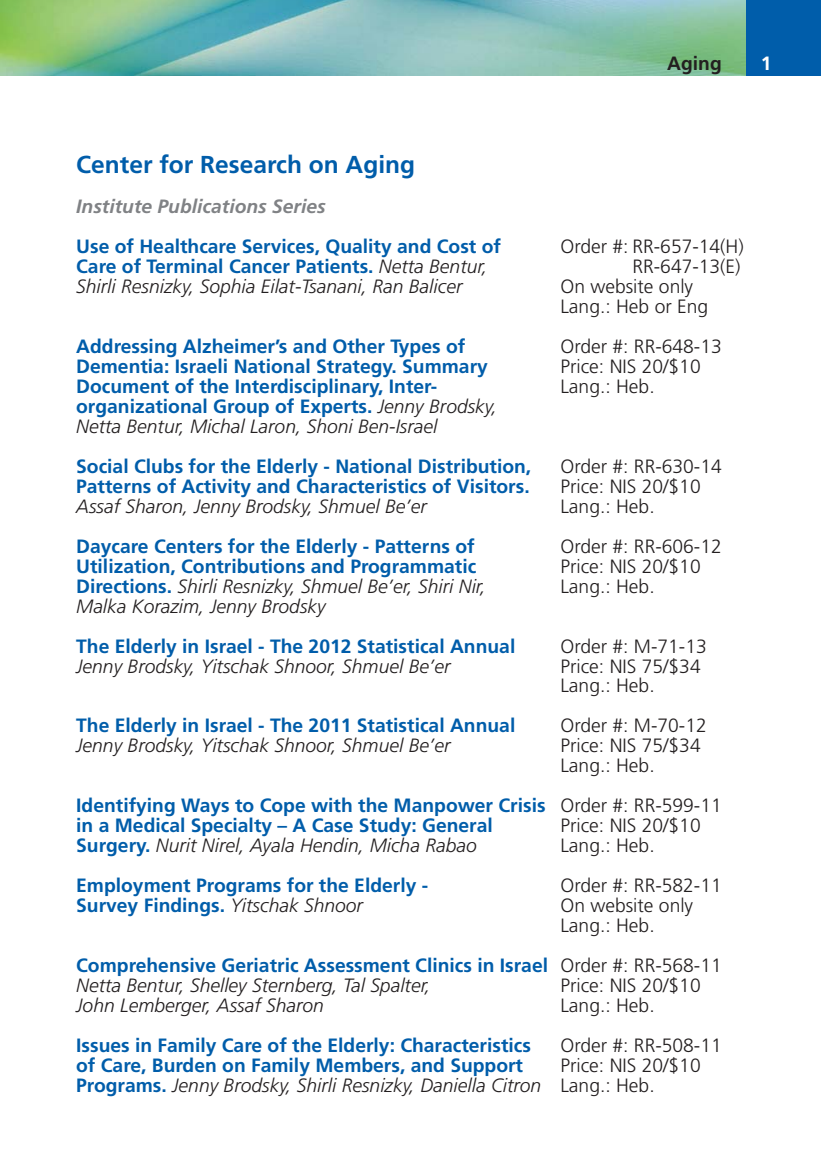
<style>
.page{position:relative;width:821px;height:1166px;background:#fff}
.page>*{position:absolute;margin:0;border:0;box-sizing:border-box;transform-origin:0 0}
.t1{font:700 24.5px "Frutiger";color:#005daa}
.t2{font:700 19.25px/19.9px "Frutiger";color:#005daa}
.t3{font:italic 300 19.25px/19.9px "Frutiger";color:#231f20}
.t4{font:300 19.25px/19.9px "Frutiger";color:#231f20}
.t5{font:italic 700 19.25px "Frutiger";color:#808285}
.t6{font:700 19.25px "Frutiger";color:#231f20}
.t7{font:700 19.25px "Frutiger";color:#fff}
.s1{font-weight:300;font-style:italic;color:#231f20}
.s2{font-weight:700;font-style:normal;color:#005daa}
.s3{font-weight:300;color:#231f20}
.s4{font-style:normal}
</style>
<div class="page">
<img style="left:0;top:0;width:746px;height:76px">
<div style="left:746px;top:0;width:74px;height:76px;background:#005daa"></div>
<p class="t6" style="left:666px;top:56px;width:56px">Aging</p>
<p class="t7" style="left:760px;top:56px;width:12px">1</p>
<p class="t1" style="left:76px;top:155px;width:340px">Center for Research on Aging</p>
<p class="t5" style="left:76px;top:199px;width:251px">Institute Publications Series</p>
<p class="t2" style="left:76px;top:238px;width:426px">Use of Healthcare Services, Quality and Cost of</p>
<p class="t4" style="left:560px;top:238px;width:185px">Order #: RR-657-14(H)</p>
<p class="t2" style="left:76px;top:258px;width:412px">Care of Terminal Cancer Patients. <span class="s1">Netta Bentur,</span></p>
<p class="t4" style="left:632px;top:258px;width:110px">RR-647-13(E)</p>
<p class="t3" style="left:76px;top:278px;width:387px">Shirli Resnizky, Sophia Eilat-Tsanani, Ran Balicer</p>
<p class="t4" style="left:560px;top:278px;width:149px">On website only<br>Lang.: Heb or Eng</p>
<p class="t2" style="left:76px;top:338px;width:390px">Addressing Alzheimer’s and Other Types of</p>
<p class="t4" style="left:560px;top:338px;width:163px">Order #: RR-648-13</p>
<p class="t2" style="left:76px;top:358px;width:413px">Dementia: Israeli National Strategy. Summary</p>
<p class="t4" style="left:560px;top:358px;width:142px">Price: NIS 20/$10</p>
<p class="t2" style="left:76px;top:378px;width:362px">Document of the Interdisciplinary, Inter-</p>
<p class="t4" style="left:560px;top:378px;width:96px">Lang.: Heb.</p>
<p class="t3" style="left:76px;top:398px;width:422px"><span class="s2">organizational Group of Experts.</span> Jenny Brodsky,<br>Netta Bentur, Michal Laron, Shoni Ben-Israel</p>
<p class="t2" style="left:76px;top:458px;width:456px">Social Clubs for the Elderly - National Distribution,</p>
<p class="t4" style="left:560px;top:458px;width:163px">Order #: RR-630-14</p>
<p class="t2" style="left:76px;top:478px;width:454px">Patterns of Activity and Characteristics of Visitors.</p>
<p class="t4" style="left:560px;top:478px;width:142px">Price: NIS 20/$10</p>
<p class="t3" style="left:76px;top:498px;width:352px">Assaf Sharon, Jenny Brodsky, Shmuel Be’er</p>
<p class="t4" style="left:560px;top:498px;width:96px">Lang.: Heb.</p>
<p class="t2" style="left:76px;top:537px;width:399px">Daycare Centers for the Elderly - Patterns of</p>
<p class="t4" style="left:560px;top:537px;width:163px">Order #: RR-606-12</p>
<p class="t2" style="left:76px;top:557px;width:401px">Utilization, Contributions and Programmatic</p>
<p class="t4" style="left:560px;top:557px;width:142px">Price: NIS 20/$10</p>
<p class="t3" style="left:76px;top:577px;width:411px"><span class="s2">Directions.</span> Shirli Resnizky, Shmuel Be’er, Shiri Nir,</p>
<p class="t4" style="left:560px;top:577px;width:96px">Lang.: Heb.</p>
<p class="t3" style="left:76px;top:597px;width:251px">Malka Korazim, Jenny Brodsky</p>
<p class="t2" style="left:76px;top:637px;width:440px">The Elderly in Israel - The 2012 Statistical Annual</p>
<p class="t4" style="left:560px;top:637px;width:148px">Order #: M-71-13</p>
<p class="t3" style="left:76px;top:657px;width:375px">Jenny Brodsky, Yitschak Shnoor, Shmuel Be’er</p>
<p class="t4" style="left:560px;top:657px;width:142px">Price: NIS 75/$34<br>Lang.: Heb.</p>
<p class="t2" style="left:76px;top:717px;width:440px">The Elderly in Israel - The 2011 Statistical Annual</p>
<p class="t4" style="left:560px;top:717px;width:148px">Order #: M-70-12</p>
<p class="t3" style="left:76px;top:737px;width:375px">Jenny Brodsky, Yitschak Shnoor, Shmuel Be’er</p>
<p class="t4" style="left:560px;top:737px;width:142px">Price: NIS 75/$34<br>Lang.: Heb.</p>
<p class="t2" style="left:76px;top:797px;width:646px">Identifying Ways to Cope with the Manpower Crisis <span class="s3">Order #: RR-599-11 </span>in a Medical Specialty – A Case Study: General</p>
<p class="t4" style="left:560px;top:817px;width:142px">Price: NIS 20/$10</p>
<p class="t3" style="left:76px;top:837px;width:402px"><span class="s2">Surgery.</span> Nurit Nirel, Ayala Hendin, Micha Rabao</p>
<p class="t4" style="left:560px;top:837px;width:96px">Lang.: Heb.</p>
<p class="t2" style="left:76px;top:877px;width:353px">Employment Programs for the Elderly -</p>
<p class="t4" style="left:560px;top:877px;width:163px">Order #: RR-582-11</p>
<p class="t2" style="left:76px;top:897px;width:288px">Survey Findings. <span class="s1">Yitschak Shnoor</span></p>
<p class="t4" style="left:560px;top:897px;width:134px">On website only<br>Lang.: Heb.</p>
<p class="t2" style="left:76px;top:957px;width:646px">Comprehensive Geriatric Assessment Clinics in Israel <span class="s3">Order #: RR-568-11<br></span><span class="s1">Netta Bentur, Shelley Sternberg, Tal Spalter,</span></p>
<p class="t4" style="left:560px;top:977px;width:142px">Price: NIS 20/$10</p>
<p class="t3" style="left:76px;top:997px;width:249px">John Lemberger, Assaf Sharon</p>
<p class="t4" style="left:560px;top:997px;width:96px">Lang.: Heb.</p>
<p class="t2" style="left:76px;top:1037px;width:456px">Issues in Family Care of the Elderly: Characteristics</p>
<p class="t4" style="left:560px;top:1037px;width:163px">Order #: RR-508-11</p>
<p class="t2" style="left:76px;top:1057px;width:448px">of Care, Burden on Family Members, and Support</p>
<p class="t3" style="left:76px;top:1057px;width:625px;text-indent:484px"><span class="s4">Price: NIS 20/$10<br></span><span class="s2">Programs.</span> Jenny Brodsky, Shirli Resnizky, Daniella Citron <span class="s4">Lang.: Heb.</span></p>
</div>
